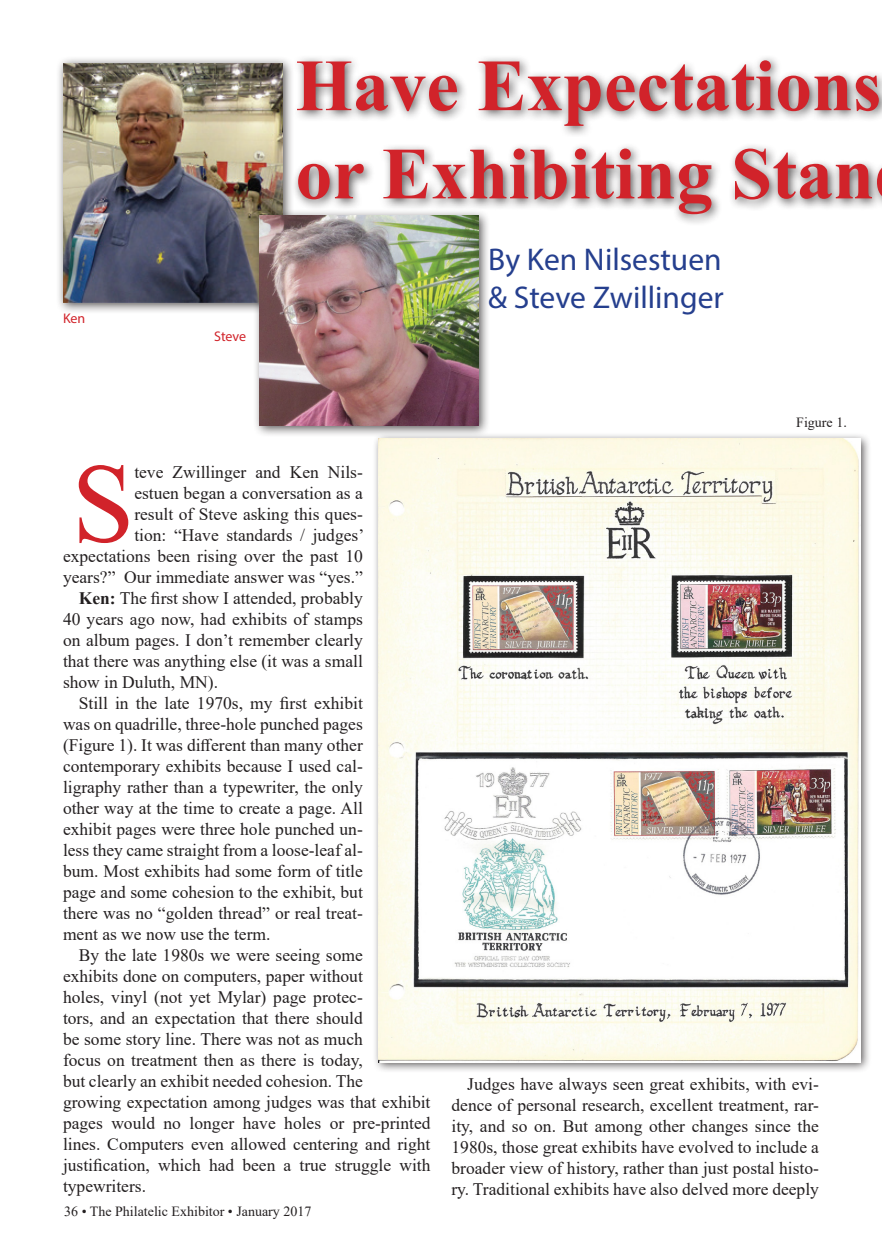
<style>
.page{position:relative;width:882px;height:1260px;background:#fff}
.page>*{position:absolute;margin:0;border:0;box-sizing:border-box;transform-origin:0 0}
.t1{font:112.7px "Times New Roman";color:#d1232a}
.t2{font:700 73.5px "Times New Roman";color:#d1232a}
.t3{font:31.5px/37.8px "Myriad Pro";color:#253f8e}
.t4{font:17.5px/21px "Times New Roman";color:#231f20;text-align:justify}
.t5{font:14px "Times New Roman";color:#231f20}
.t6{font:14px "Myriad Pro";color:#d1232a}
.s1{font-weight:700}
</style>
<div class="page">
<div style="left:56px;top:56px;width:239px;height:258px;background:#231f20;opacity:.75"></div>
<img style="left:63px;top:63px;width:220px;height:240px">
<div style="left:372px;top:432px;width:500px;height:642px;background:#231f20;opacity:.75"></div>
<img style="left:379px;top:438px;width:482px;height:624px">
<div style="left:252px;top:208px;width:239px;height:229px;background:#231f20;opacity:.75"></div>
<img style="left:260px;top:215px;width:218px;height:210px">
<div style="left:291px;top:53px;width:591px;height:173px;background:#231f20;opacity:.75"></div>
<p class="t6" style="left:63px;top:309px;width:24px">Ken</p>
<p class="t6" style="left:214px;top:328px;width:34px">Steve</p>
<p class="t2" style="left:296px;top:33px;width:587px">Have Expectations</p>
<p class="t2" style="left:296px;top:121px;width:580px">or Exhibiting Stan</p>
<p class="t3" style="left:488px;top:240px;width:237px">By Ken Nilsestuen &amp; Steve Zwillinger</p>
<p class="t5" style="left:796px;top:412px;width:52px">Figure 1.</p>
<p class="t1" style="left:72px;top:424px;width:64px">S</p>
<p class="t4" style="left:63px;top:461px;width:303px;text-align:right">teve Zwillinger and Ken Nils-<br>estuen began a conversation as a<br>result of Steve asking this ques-<br>tion: “Have standards / judges’ expectations been rising over the past 10 years?” Our immediate answer was “yes.”</p>
<p class="t4" style="left:63px;top:587px;width:301px;text-indent:16px"><span class="s1">Ken:</span> The first show I attended, probably 40 years ago now, had exhibits of stamps on album pages. I don’t remember clearly that there was anything else (it was a small show in Duluth, MN).</p>
<p class="t4" style="left:63px;top:692px;width:301px;text-indent:16px">Still in the late 1970s, my first exhibit was on quadrille, three-hole punched pages (Figure 1). It was different than many other contemporary exhibits because I used cal&shy;ligraphy rather than a typewriter, the only other way at the time to create a page. All exhibit pages were three hole punched un&shy;less they came straight from a loose-leaf al&shy;bum. Most exhibits had some form of title page and some cohesion to the exhibit, but there was no “golden thread” or real treat&shy;ment as we now use the term.</p>
<p class="t4" style="left:63px;top:944px;width:369px;text-align:left;text-indent:16px">By the late 1980s we were seeing some<br>exhibits done on computers, paper without<br>holes, vinyl (not yet Mylar) page protec-<br>tors, and an expectation that there should<br>be some story line. There was not as much<br>focus on treatment then as there is today,<br>but clearly an exhibit needed cohesion. The<br>growing expectation among judges was that exhibit pages would no longer have holes or pre-printed lines. Computers even allowed centering and right justification, which had been a true struggle with typewriters.</p>
<p class="t5" style="left:64px;top:1201px;width:249px">36 • The Philatelic Exhibitor • January 2017</p>
<p class="t4" style="left:452px;top:1073px;width:369px;text-indent:16px">Judges have always seen great exhibits, with evi&shy;dence of personal research, excellent treatment, rar&shy;ity, and so on. But among other changes since the 1980s, those great exhibits have evolved to include a broader view of history, rather than just postal histo&shy;ry. Traditional exhibits have also delved more deeply</p>
</div>
